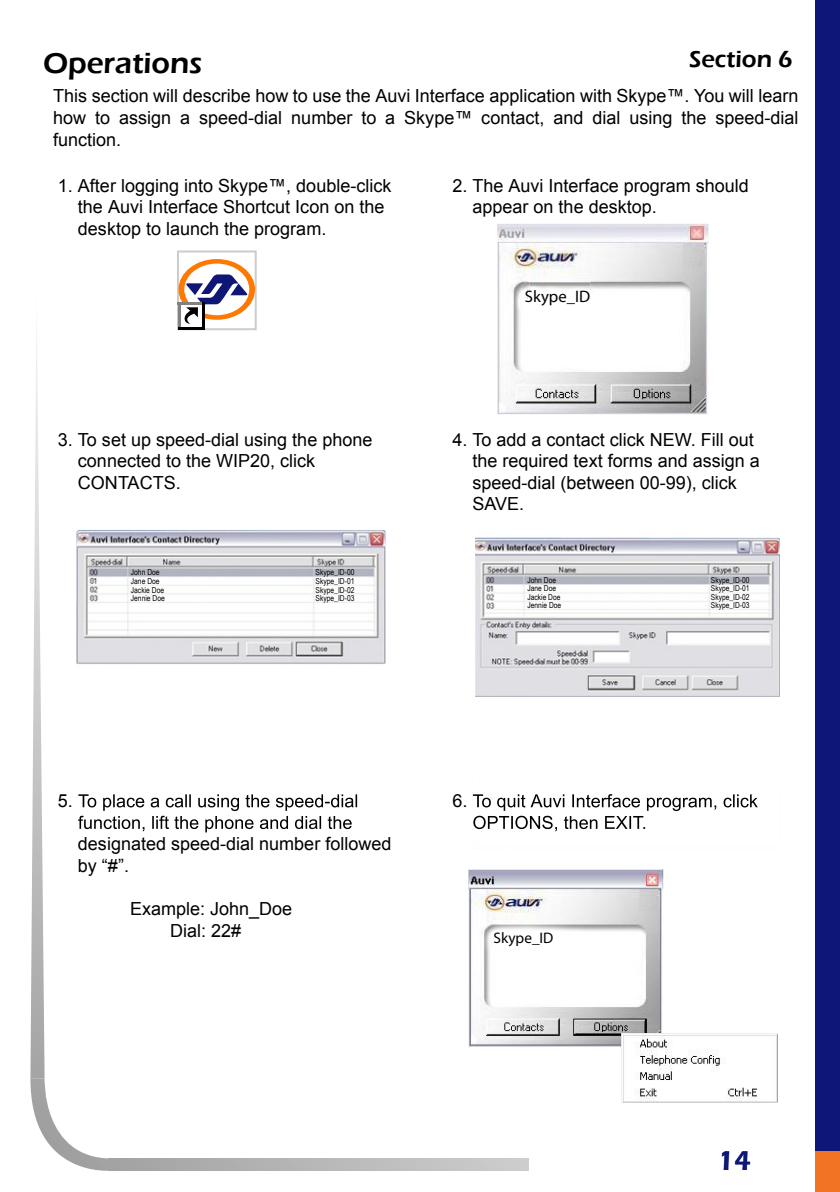
<style>
.page{position:relative;width:840px;height:1192px;background:#fff}
.page>*{position:absolute;margin:0;border:0;box-sizing:border-box;transform-origin:0 0}
.t1{font:600 30px "Eras ITC";color:#000}
.t2{font:600 27.8px "Eras ITC";color:#0e1676}
.t3{font:600 24px "Eras ITC";color:#000}
.t4{font:18px/21.6px "Arial";color:#000}
.t5{font:17px "Myriad";color:#000}
.t6{font:16.6px "Myriad Pro";color:#000}
.t7{font:15.2px "Myriad Pro";color:#000}
.t8{font:8.2px/8.6px "Arial Narrow";color:#000}
</style>
<div class="page">
<div style="left:814px;top:1133px;width:25px;height:58px;background:#f27324"></div>
<svg style="left:112px;top:1158px;width:416px;height:12px;background:#b7b7b7"></svg>
<svg style="left:30px;top:335px;width:82px;height:836px"></svg>
<div style="left:814px;top:0;width:25px;height:1150px;background:#0e1676"></div>
<div style="left:177px;top:250px;width:79px;height:80px;border:2px solid #ccc"></div>
<hr style="left:178px;top:303px;width:2px;height:24px;background:#818181">
<hr style="left:201px;top:302px;width:3px;height:27px;background:#000">
<hr style="left:178px;top:326px;width:26px;height:3px;background:#000">
<svg style="left:178px;top:259px;width:77px;height:65px"></svg>
<img style="left:497px;top:224px;width:211px;height:190px">
<img style="left:521px;top:281px;width:8px;height:16px">
<img style="left:529px;top:281px;width:61px;height:5px">
<img style="left:527px;top:286px;width:66px;height:16px">
<svg style="left:527px;top:286px;width:2px;height:12px"></svg>
<img style="left:529px;top:286px;width:61px;height:13px">
<img style="left:475px;top:537px;width:305px;height:295px">
<img style="left:472px;top:794px;width:285px;height:16px">
<img style="left:473px;top:815px;width:173px;height:16px">
<img style="left:76px;top:530px;width:309px;height:305px">
<img style="left:76px;top:794px;width:282px;height:16px">
<img style="left:76px;top:815px;width:276px;height:17px">
<div style="left:459px;top:697px;width:329px;height:43px;background:#fff"></div>
<img style="left:468px;top:869px;width:309px;height:233px">
<svg style="left:495px;top:895px;width:4px;height:12px"></svg>
<img style="left:499px;top:891px;width:63px;height:22px">
<p class="t1" style="left:43px;top:46px;width:161px">Operations</p>
<p class="t3" style="left:688px;top:45px;width:105px">Section 6</p>
<p class="t4" style="left:53px;top:85px;width:746px;text-align:justify">This section will describe how to use the Auvi Interface application with Skype™. You will learn how to assign a speed-dial number to a Skype™ contact, and dial using the speed-dial function.</p>
<p class="t4" style="left:78px;top:174px;width:315px;text-indent:-20px">1. After logging into Skype™, double-click the Auvi Interface Shortcut Icon on the desktop to launch the program.</p>
<p class="t4" style="left:472px;top:174px;width:278px;text-indent:-20px">2. The Auvi Interface program should appear on the desktop.</p>
<p class="t5" style="left:526px;top:284px;width:69px">Skype_ID</p>
<p class="t6" style="left:524px;top:287px;width:67px">Skype_ID</p>
<p class="t4" style="left:78px;top:428px;width:296px;text-indent:-20px">3. To set up speed-dial using the phone connected to the WIP20, click<br>CONTACTS.</p>
<p class="t4" style="left:472px;top:428px;width:289px;text-indent:-20px">4. To add a contact click NEW. Fill out the required text forms and assign a speed-dial (between 00-99), click<br>SAVE.</p>
<p class="t8" style="left:131px;top:567px;width:30px">John Doe</p>
<p class="t8" style="left:315px;top:567px;width:40px">Skype_ID-00</p>
<p class="t8" style="left:131px;top:576px;width:36px">Jane Doe<br>Jackie Doe<br>Jennie Doe</p>
<p class="t8" style="left:315px;top:576px;width:40px;text-align:justify">Skype_ID-01<br>Skype_ID-02<br>Skype_ID-03</p>
<p class="t4" style="left:78px;top:833px;width:315px">designated speed-dial number followed by “#”.</p>
<p class="t4" style="left:170px;top:897px;width:124px;text-indent:-40px">Example: John_Doe<br>Dial: 22#</p>
<p class="t8" style="left:527px;top:575px;width:30px">John Doe</p>
<p class="t8" style="left:710px;top:575px;width:40px">Skype_ID-00</p>
<p class="t8" style="left:527px;top:583px;width:35px">Jane Doe<br>Jackie Doe<br>Jennie Doe</p>
<p class="t8" style="left:710px;top:583px;width:40px;text-align:justify">Skype_ID-01<br>Skype_ID-02<br>Skype_ID-03</p>
<p class="t7" style="left:493px;top:929px;width:61px">Skype_ID</p>
<p class="t2" style="left:716px;top:1144px;width:35px">14</p>
</div>
